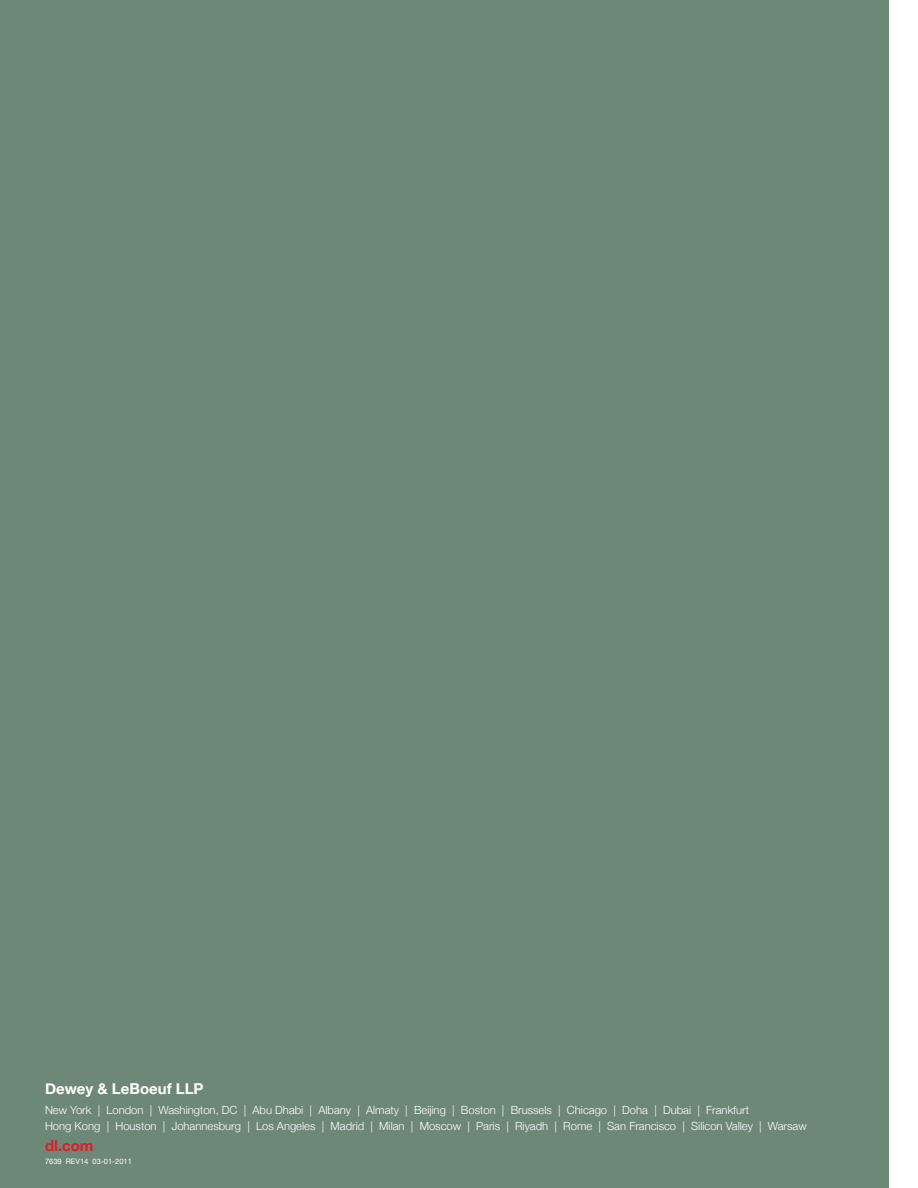
<style>
.page{position:relative;width:918px;height:1188px;background:#fff}
.page>*{position:absolute;margin:0;border:0;box-sizing:border-box;transform-origin:0 0}
.t1{font:700 15px "Helvetica Neue";color:#fff}
.t2{font:700 15px "Helvetica Neue";color:#e51a23}
.t3{font:300 11.25px/16.5px "Helvetica Neue";color:#fff}
._09b_Footer_Text__Da{font:7.5px "Helvetica Neue";color:#fff}
</style>
<div class="page">
<div style="left:0;top:0;width:888px;height:1188px;background:#6e8878"></div>
<p class="t1" style="left:45px;top:1079px;width:160px">Dewey &amp; LeBoeuf LLP</p>
<p class="t3" style="left:45px;top:1101px;width:763px">New York | London | Washington, DC | Abu Dhabi | Albany | Almaty | Beijing | Boston | Brussels | Chicago | Doha | Dubai | Frankfurt<br>Hong Kong | Houston | Johannesburg | Los Angeles | Madrid | Milan | Moscow | Paris | Riyadh | Rome | San Francisco | Silicon Valley | Warsaw</p>
<p class="t2" style="left:45px;top:1137px;width:50px">dl.com</p>
<p class="_09b_Footer_Text__Da" style="left:45px;top:1157px;width:88px">7639 REV14 03-01-2011</p>
</div>
